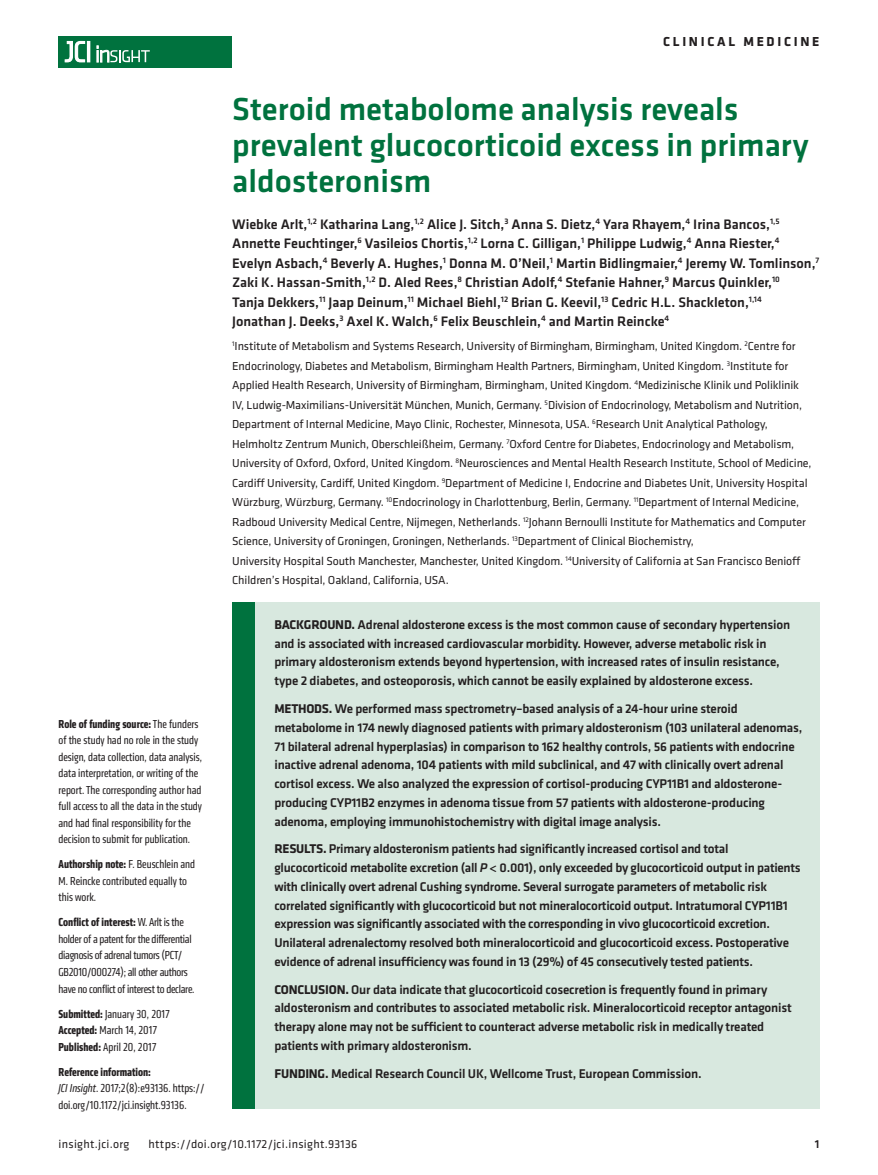
<style>
.page{position:relative;width:878px;height:1175px;background:#fff}
.page>*{position:absolute;margin:0;border:0;box-sizing:border-box;transform-origin:0 0}
.t1{font:500 33px/36px "Klavika Basic";color:#00723e}
.t2{font:500 14.25px/19.5px "Klavika Basic";color:#231f20}
.t3{font:700 13.5px "Klavika Basic";letter-spacing:.2em;color:#231f20}
.t4{font:500 13.2px/18.8px "Klavika Basic";letter-spacing:-.015em;color:#231f20}
.t5{font:12px/19.5px "Klavika";letter-spacing:-.01em;color:#231f20}
.t6{font:condensed 12px/16.5px "Klavika";color:#231f20}
.t7{font:condensed 12px/16.5px "Klavika";letter-spacing:-.02em;color:#231f20}
.t8{font:12px "Klavika Basic";letter-spacing:.025em;color:#231f20}
.t9{font:500 12px "Klavika Basic";color:#231f20}
.s1{font-weight:700}
.s2{font-style:italic}
</style>
<div class="page">
<div style="left:59px;top:36px;width:173px;height:31px;background:#00723e"></div>
<hr style="left:87px;top:41px;width:3px;height:21px;background:#fff">
<svg style="left:64px;top:41px;width:21px;height:22px"></svg>
<svg style="left:97px;top:46px;width:53px;height:16px"></svg>
<div style="left:232px;top:602px;width:587px;height:506px;background:#d8e8df"></div>
<div style="left:232px;top:602px;width:22px;height:506px;background:#00723e"></div>
<p class="t6" style="left:59px;top:715px;width:145px"><span class="s1">Role of funding source:</span> The funders of the study had no role in the study design, data collection, data analysis, data interpretation, or writing of the report. The corresponding author had full access to all the data in the study and had final responsibility for the decision to submit for publication.</p>
<p class="t6" style="left:59px;top:856px;width:138px"><span class="s1">Authorship note:</span> F. Beuschlein and<br>M. Reincke contributed equally to this work.</p>
<p class="t7" style="left:59px;top:914px;width:137px"><span class="s1">Conflict of interest:</span> W. Arlt is the holder of a patent for the differential diagnosis of adrenal tumors (PCT/ GB2010/000274); all other authors have no conflict of interest to declare.</p>
<p class="t6" style="left:59px;top:1005px;width:113px"><span class="s1">Submitted:</span> January 30, 2017<br><span class="s1">Accepted:</span> March 14, 2017<br><span class="s1">Published:</span> April 20, 2017</p>
<p class="t6" style="left:59px;top:1063px;width:148px"><span class="s1">Reference information:<br></span><span class="s2">JCI Insight</span>. 2017;2(8):e93136. https:// doi.org/10.1172/jci.insight.93136.</p>
<p class="t3" style="left:663px;top:32px;width:158px">CLINICAL MEDICINE</p>
<h1 class="t1" style="left:232px;top:91px;width:578px">Steroid metabolome analysis reveals prevalent glucocorticoid excess in primary aldosteronism</h1>
<p class="t2" style="left:232px;top:214px;width:588px">Wiebke Arlt,<sup>1,2</sup> Katharina Lang,<sup>1,2</sup> Alice J. Sitch,<sup>3</sup> Anna S. Dietz,<sup>4</sup> Yara Rhayem,<sup>4</sup> Irina Bancos,<sup>1,5<br></sup>Annette Feuchtinger,<sup>6</sup> Vasileios Chortis,<sup>1,2</sup> Lorna C. Gilligan,<sup>1</sup> Philippe Ludwig,<sup>4</sup> Anna Riester,<sup>4<br></sup>Evelyn Asbach,<sup>4</sup> Beverly A. Hughes,<sup>1</sup> Donna M. O’Neil,<sup>1</sup> Martin Bidlingmaier,<sup>4</sup> Jeremy W. Tomlinson,<sup>7<br></sup>Zaki K. Hassan-Smith,<sup>1,2</sup> D. Aled Rees,<sup>8</sup> Christian Adolf,<sup>4</sup> Stefanie Hahner,<sup>9</sup> Marcus Quinkler,<sup>10<br></sup>Tanja Dekkers,<sup>11</sup> Jaap Deinum,<sup>11</sup> Michael Biehl,<sup>12</sup> Brian G. Keevil,<sup>13</sup> Cedric H.L. Shackleton,<sup>1,14<br></sup>Jonathan J. Deeks,<sup>3</sup> Axel K. Walch,<sup>6</sup> Felix Beuschlein,<sup>4</sup> and Martin Reincke<sup>4</sup></p>
<p class="t5" style="left:232px;top:336px;width:581px"><sup>1</sup>Institute of Metabolism and Systems Research, University of Birmingham, Birmingham, United Kingdom. <sup>2</sup>Centre for Endocrinology, Diabetes and Metabolism, Birmingham Health Partners, Birmingham, United Kingdom. <sup>3</sup>Institute for Applied Health Research, University of Birmingham, Birmingham, United Kingdom. <sup>4</sup>Medizinische Klinik und Poliklinik IV, Ludwig-Maximilians-Universität München, Munich, Germany. <sup>5</sup>Division of Endocrinology, Metabolism and Nutrition, Department of Internal Medicine, Mayo Clinic, Rochester, Minnesota, USA. <sup>6</sup>Research Unit Analytical Pathology, Helmholtz Zentrum Munich, Oberschleißheim, Germany. <sup>7</sup>Oxford Centre for Diabetes, Endocrinology and Metabolism, University of Oxford, Oxford, United Kingdom. <sup>8</sup>Neurosciences and Mental Health Research Institute, School of Medicine, Cardiff University, Cardiff, United Kingdom. <sup>9</sup>Department of Medicine I, Endocrine and Diabetes Unit, University Hospital Würzburg, Würzburg, Germany. <sup>10</sup>Endocrinology in Charlottenburg, Berlin, Germany. <sup>11</sup>Department of Internal Medicine, Radboud University Medical Centre, Nijmegen, Netherlands. <sup>12</sup>Johann Bernoulli Institute for Mathematics and Computer Science, University of Groningen, Groningen, Netherlands. <sup>13</sup>Department of Clinical Biochemistry,<br>University Hospital South Manchester, Manchester, United Kingdom. <sup>14</sup>University of California at San Francisco Benioff Children’s Hospital, Oakland, California, USA.</p>
<p class="t4" style="left:274px;top:615px;width:517px"><span class="s1">BACKGROUND.</span> Adrenal aldosterone excess is the most common cause of secondary hypertension and is associated with increased cardiovascular morbidity. However, adverse metabolic risk in primary aldosteronism extends beyond hypertension, with increased rates of insulin resistance, type 2 diabetes, and osteoporosis, which cannot be easily explained by aldosterone excess.</p>
<p class="t4" style="left:274px;top:699px;width:529px"><span class="s1">METHODS.</span> We performed mass spectrometry–based analysis of a 24-hour urine steroid metabolome in 174 newly diagnosed patients with primary aldosteronism (103 unilateral adenomas, 71 bilateral adrenal hyperplasias) in comparison to 162 healthy controls, 56 patients with endocrine inactive adrenal adenoma, 104 patients with mild subclinical, and 47 with clinically overt adrenal cortisol excess. We also analyzed the expression of cortisol-producing CYP11B1 and aldosterone&shy;producing CYP11B2 enzymes in adenoma tissue from 57 patients with aldosterone-producing adenoma, employing immunohistochemistry with digital image analysis.</p>
<p class="t4" style="left:274px;top:839px;width:528px"><span class="s1">RESULTS.</span> Primary aldosteronism patients had significantly increased cortisol and total glucocorticoid metabolite excretion (all <span class="s2">P</span> &lt; 0.001), only exceeded by glucocorticoid output in patients with clinically overt adrenal Cushing syndrome. Several surrogate parameters of metabolic risk correlated significantly with glucocorticoid but not mineralocorticoid output. Intratumoral CYP11B1 expression was significantly associated with the corresponding in vivo glucocorticoid excretion.<br>Unilateral adrenalectomy resolved both mineralocorticoid and glucocorticoid excess. Postoperative evidence of adrenal insufficiency was found in 13 (29%) of 45 consecutively tested patients.</p>
<p class="t4" style="left:274px;top:979px;width:519px"><span class="s1">CONCLUSION.</span> Our data indicate that glucocorticoid cosecretion is frequently found in primary aldosteronism and contributes to associated metabolic risk. Mineralocorticoid receptor antagonist therapy alone may not be sufficient to counteract adverse metabolic risk in medically treated patients with primary aldosteronism.</p>
<p class="t4" style="left:274px;top:1063px;width:429px"><span class="s1">FUNDING.</span> Medical Research Council UK, Wellcome Trust, European Commission.</p>
<p class="t8" style="left:58px;top:1135px;width:72px">insight.jci.org</p>
<p class="t8" style="left:148px;top:1135px;width:210px">https://doi.org/10.1172/jci.insight.93136</p>
<p class="t9" style="left:814px;top:1135px;width:6px">1</p>
</div>
